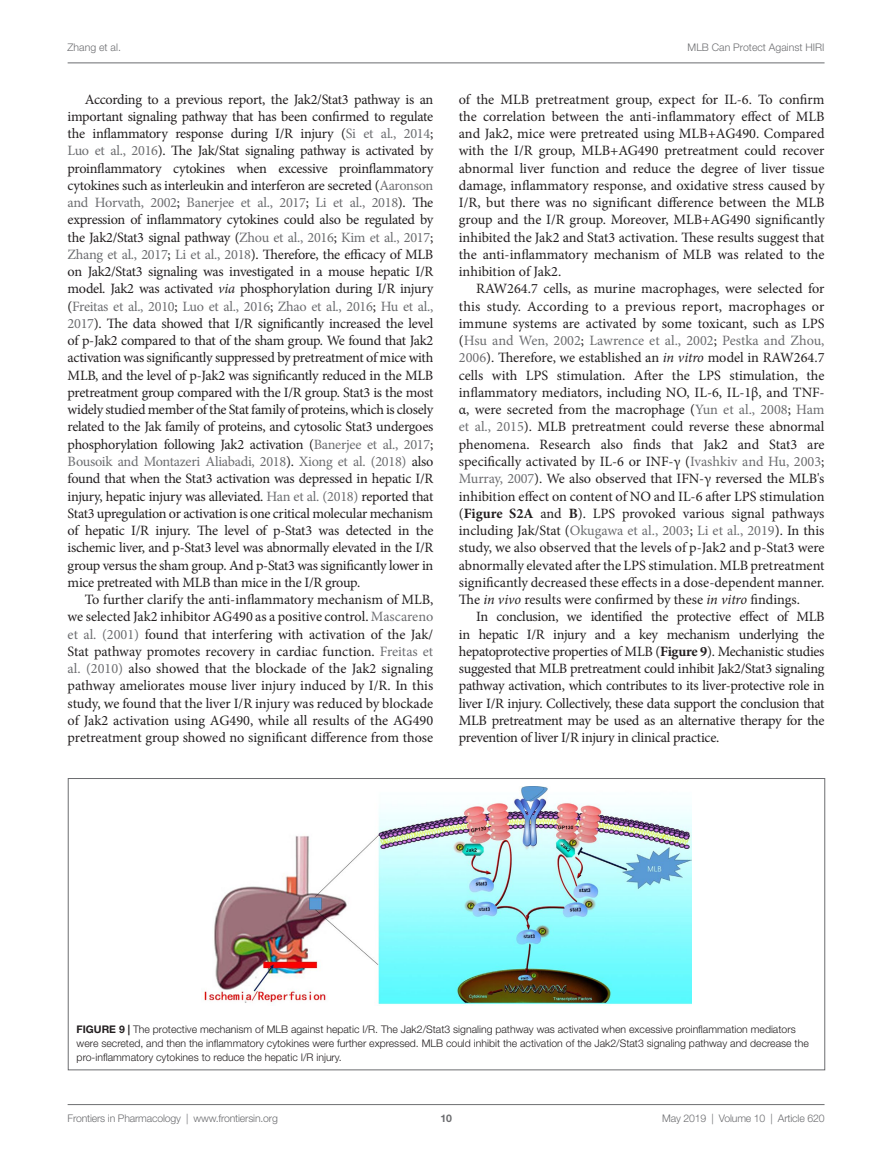
<style>
.page{position:relative;width:893px;height:1170px;background:#fff}
.page>*{position:absolute;margin:0;border:0;box-sizing:border-box;transform-origin:0 0}
.T{font:14.25px/17.2px "Minion Pro";letter-spacing:-.01em;color:#231f20;text-align:justify}
.FC{font:300 10.5px/14.2px "Helvetica Neue LT Std";color:#231f20}
.t1{font:300 10.5px "Helvetica Neue LT Std";letter-spacing:-.015em;color:#6c6d70}
.t2{font:700 10.5px "Helvetica Neue LT Std";color:#6c6d70}
.s1{color:#6c6d70}
.s2{font-style:italic}
.s3{font-weight:700}
</style>
<div class="page">
<hr style="left:68px;top:63px;width:756px;height:1px;background:#6c6d70">
<hr style="left:68px;top:1104px;width:756px;height:1px;background:#6c6d70">
<img style="left:202px;top:786px;width:489px;height:219px">
<p class="t1" style="left:68px;top:41px;width:55px">Zhang et al.</p>
<p class="t1" style="left:688px;top:41px;width:138px">MLB Can Protect Against HIRI</p>
<p class="T" style="left:68px;top:90px;width:367px;text-indent:17px">According to a previous report, the Jak2/Stat3 pathway is an important signaling pathway that has been confirmed to regulate the inflammatory response during I/R injury (<span class="s1">Si et al., 2014</span>; <span class="s1">Luo et al., 2016</span>). The Jak/Stat signaling pathway is activated by proinflammatory cytokines when excessive proinflammatory cytokines such as interleukin and interferon are secreted (<span class="s1">Aaronson and Horvath, 2002</span>; <span class="s1">Banerjee et al., 2017</span>; <span class="s1">Li et al., 2018</span>). The expression of inflammatory cytokines could also be regulated by the Jak2/Stat3 signal pathway (<span class="s1">Zhou et al., 2016</span>; <span class="s1">Kim et al., 2017</span>; <span class="s1">Zhang et al., 2017</span>; <span class="s1">Li et al., 2018</span>). Therefore, the efficacy of MLB on Jak2/Stat3 signaling was investigated in a mouse hepatic I/R model. Jak2 was activated <span class="s2">via</span> phosphorylation during I/R injury (<span class="s1">Freitas et al., 2010</span>; <span class="s1">Luo et al., 2016</span>; <span class="s1">Zhao et al., 2016</span>; <span class="s1">Hu et al., 2017</span>). The data showed that I/R significantly increased the level of p-Jak2 compared to that of the sham group. We found that Jak2 activation was significantly suppressed by pretreatment of mice with MLB, and the level of p-Jak2 was significantly reduced in the MLB pretreatment group compared with the I/R group. Stat3 is the most widely studied member of the Stat family of proteins, which is closely related to the Jak family of proteins, and cytosolic Stat3 undergoes phosphorylation following Jak2 activation (<span class="s1">Banerjee et al., 2017</span>; <span class="s1">Bousoik and Montazeri Aliabadi, 2018</span>). <span class="s1">Xiong et al. (2018)</span> also found that when the Stat3 activation was depressed in hepatic I/R injury, hepatic injury was alleviated. <span class="s1">Han et al. (2018)</span> reported that Stat3 upregulation or activation is one critical molecular mechanism of hepatic I/R injury. The level of p-Stat3 was detected in the ischemic liver, and p-Stat3 level was abnormally elevated in the I/R group versus the sham group. And p-Stat3 was significantly lower in mice pretreated with MLB than mice in the I/R group.</p>
<p class="T" style="left:68px;top:591px;width:367px;text-indent:17px">To further clarify the anti-inflammatory mechanism of MLB, we selected Jak2 inhibitor AG490 as a positive control. <span class="s1">Mascareno et al. (2001)</span> found that interfering with activation of the Jak/ Stat pathway promotes recovery in cardiac function. <span class="s1">Freitas et al. (2010)</span> also showed that the blockade of the Jak2 signaling pathway ameliorates mouse liver injury induced by I/R. In this study, we found that the liver I/R injury was reduced by blockade of Jak2 activation using AG490, while all results of the AG490 pretreatment group showed no significant difference from those</p>
<p class="T" style="left:459px;top:90px;width:367px">of the MLB pretreatment group, expect for IL-6. To confirm the correlation between the anti-inflammatory effect of MLB and Jak2, mice were pretreated using MLB+AG490. Compared with the I/R group, MLB+AG490 pretreatment could recover abnormal liver function and reduce the degree of liver tissue damage, inflammatory response, and oxidative stress caused by I/R, but there was no significant difference between the MLB group and the I/R group. Moreover, MLB+AG490 significantly inhibited the Jak2 and Stat3 activation. These results suggest that the anti-inflammatory mechanism of MLB was related to the inhibition of Jak2.</p>
<p class="T" style="left:459px;top:280px;width:367px;text-indent:17px">RAW264.7 cells, as murine macrophages, were selected for this study. According to a previous report, macrophages or immune systems are activated by some toxicant, such as LPS (<span class="s1">Hsu and Wen, 2002</span>; <span class="s1">Lawrence et al., 2002</span>; <span class="s1">Pestka and Zhou, 2006</span>). Therefore, we established an <span class="s2">in vitro</span> model in RAW264.7 cells with LPS stimulation. After the LPS stimulation, the inflammatory mediators, including NO, IL-6, IL-1β, and TNF&shy;α, were secreted from the macrophage (<span class="s1">Yun et al., 2008</span>; <span class="s1">Ham et al., 2015</span>). MLB pretreatment could reverse these abnormal phenomena. Research also finds that Jak2 and Stat3 are specifically activated by IL-6 or INF-γ (<span class="s1">Ivashkiv and Hu, 2003</span>; <span class="s1">Murray, 2007</span>). We also observed that IFN-γ reversed the MLB's inhibition effect on content of NO and IL-6 after LPS stimulation (<span class="s3">Figure S2A</span> and <span class="s3">B</span>). LPS provoked various signal pathways including Jak/Stat (<span class="s1">Okugawa et al., 2003</span>; <span class="s1">Li et al., 2019</span>). In this study, we also observed that the levels of p-Jak2 and p-Stat3 were abnormally elevated after the LPS stimulation. MLB pretreatment significantly decreased these effects in a dose-dependent manner.<br>The <span class="s2">in vivo</span> results were confirmed by these <span class="s2">in vitro</span> findings.</p>
<p class="T" style="left:459px;top:608px;width:367px;text-indent:17px">In conclusion, we identified the protective effect of MLB in hepatic I/R injury and a key mechanism underlying the hepatoprotective properties of MLB (<span class="s3">Figure 9</span>). Mechanistic studies suggested that MLB pretreatment could inhibit Jak2/Stat3 signaling pathway activation, which contributes to its liver-protective role in liver I/R injury. Collectively, these data support the conclusion that MLB pretreatment may be used as an alternative therapy for the prevention of liver I/R injury in clinical practice.</p>
<p class="FC" style="left:77px;top:1021px;width:734px"><span class="s3">FIGURE 9 |</span> The protective mechanism of MLB against hepatic I/R. The Jak2/Stat3 signaling pathway was activated when excessive proinflammation mediators were secreted, and then the inflammatory cytokines were further expressed. MLB could inhibit the activation of the Jak2/Stat3 signaling pathway and decrease the pro-inflammatory cytokines to reduce the hepatic I/R injury.</p>
<p class="t1" style="left:68px;top:1111px;width:212px">Frontiers in Pharmacology | www.frontiersin.org</p>
<p class="t2" style="left:440px;top:1111px;width:13px">10</p>
<p class="t1" style="left:662px;top:1111px;width:164px">May 2019 | Volume 10 | Article 620</p>
</div>
